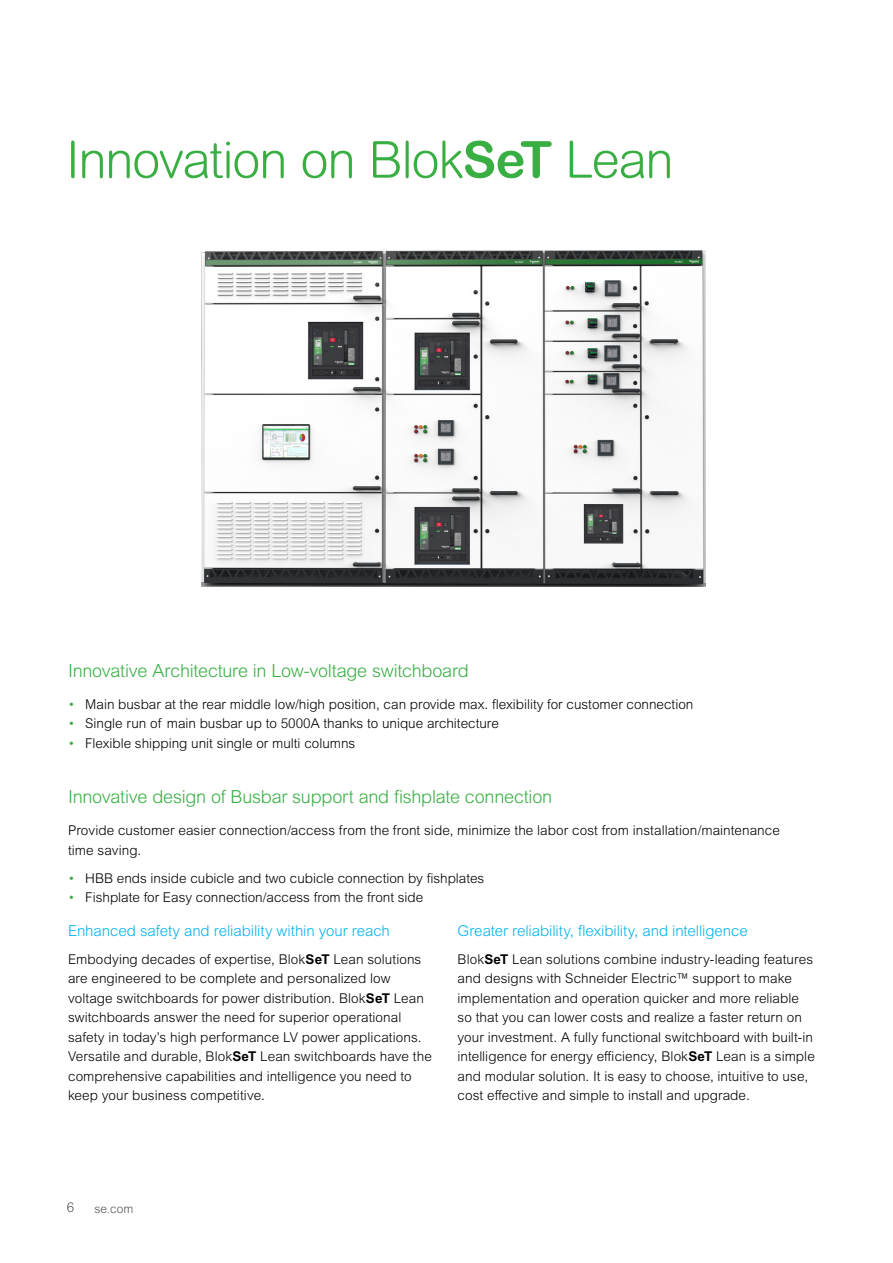
<style>
.page{position:relative;width:893px;height:1263px;background:#fff}
.page>*{position:absolute;margin:0;border:0;box-sizing:border-box;transform-origin:0 0}
.t1{font:300 51px "Arial Rounded MT Pro";letter-spacing:-.025em;color:#39af43}
.t2{font:300 18px "Arial MT Pro";letter-spacing:-.015em;color:#39af43}
.t3{font:300 15px "Arial MT Pro";letter-spacing:-.005em;color:#00b4ed}
.t4{font:300 13.5px/19.5px "Arial MT Pro";letter-spacing:.005em;color:#000}
.t5{font:300 13.5px "Arial MT Pro";color:#515557}
.t6{font:300 12px "Arial Rounded MT Pro";color:#515557}
.s1{font-weight:700}
.s2{color:#39af43}
</style>
<div class="page">
<img style="left:202px;top:250px;width:504px;height:337px">
<h1 class="t1" style="left:66px;top:130px;width:609px">Innovation on Blok<span class="s1">SeT</span> Lean</h1>
<h2 class="t2" style="left:68px;top:659px;width:402px">Innovative Architecture in Low-voltage switchboard</h2>
<p class="t4" style="left:68px;top:695px;width:627px"><span class="s2">•</span> Main busbar at the rear middle low/high position, can provide max. flexibility for customer connection</p>
<p class="t4" style="left:68px;top:714px;width:432px"><span class="s2">•</span> Single run of main busbar up to 5000A thanks to unique architecture</p>
<p class="t4" style="left:68px;top:734px;width:289px"><span class="s2">•</span> Flexible shipping unit single or multi columns</p>
<h2 class="t2" style="left:68px;top:785px;width:486px">Innovative design of Busbar support and fishplate connection</h2>
<p class="t4" style="left:68px;top:821px;width:713px">Provide customer easier connection/access from the front side, minimize the labor cost from installation/maintenance time saving.</p>
<p class="t4" style="left:68px;top:868px;width:418px"><span class="s2">•</span> HBB ends inside cubicle and two cubicle connection by fishplates</p>
<p class="t4" style="left:68px;top:888px;width:357px"><span class="s2">•</span> Fishplate for Easy connection/access from the front side</p>
<p class="t3" style="left:68px;top:921px;width:323px">Enhanced safety and reliability within your reach</p>
<p class="t4" style="left:68px;top:949px;width:365px">Embodying decades of expertise, Blok<span class="s1">SeT</span> Lean solutions are engineered to be complete and personalized low voltage switchboards for power distribution. Blok<span class="s1">SeT</span> Lean switchboards answer the need for superior operational safety in today’s high performance LV power applications.<br>Versatile and durable, Blok<span class="s1">SeT</span> Lean switchboards have the comprehensive capabilities and intelligence you need to keep your business competitive.</p>
<p class="t3" style="left:458px;top:921px;width:292px">Greater reliability, flexibility, and intelligence</p>
<p class="t4" style="left:458px;top:949px;width:359px">Blok<span class="s1">SeT</span> Lean solutions combine industry-leading features and designs with Schneider Electric™ support to make implementation and operation quicker and more reliable so that you can lower costs and realize a faster return on your investment. A fully functional switchboard with built-in intelligence for energy efficiency, Blok<span class="s1">SeT</span> Lean is a simple and modular solution. It is easy to choose, intuitive to use, cost effective and simple to install and upgrade.</p>
<p class="t5" style="left:67px;top:1199px;width:9px">6</p>
<p class="t6" style="left:94px;top:1201px;width:40px">se.com</p>
</div>
